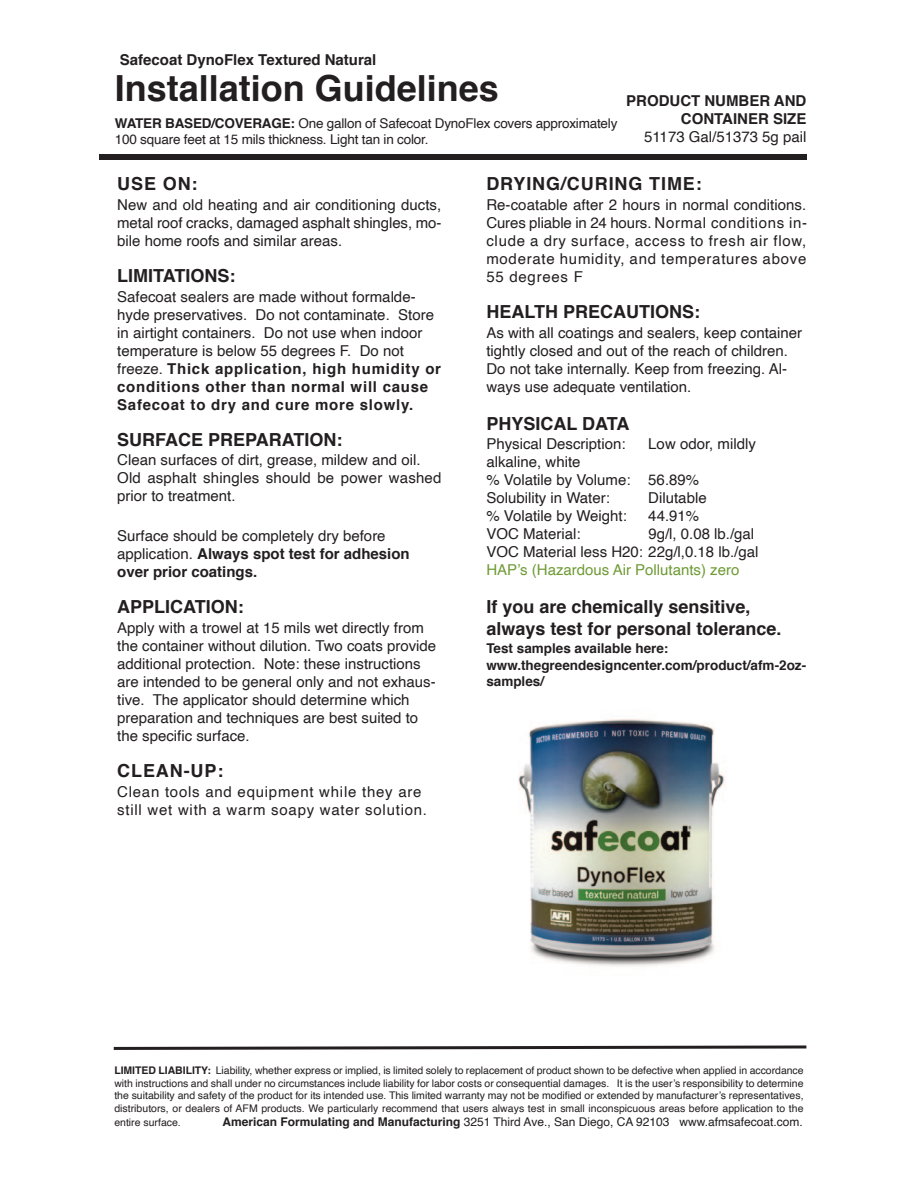
<style>
.page{position:relative;width:918px;height:1188px;background:#fff}
.page>*{position:absolute;margin:0;border:0;box-sizing:border-box;transform-origin:0 0}
.t1{font:700 36px "Helvetica";color:#231f20}
.t2{font:700 18px/21.6px "Helvetica";color:#231f20}
.t3{font:700 18px "Helvetica";letter-spacing:.05em;color:#231f20}
.t4{font:15px/18px "Helvetica";color:#231f20}
.t5{font:15px/18px "Helvetica";letter-spacing:.05em;color:#231f20}
.t6{font:700 15px/18px "Helvetica";color:#231f20;text-align:right}
.t7{font:15px "Helvetica";color:#6e9a34}
.t8{font:13.5px/16.2px "Helvetica";letter-spacing:-.015em;color:#231f20}
.t9{font:700 13.5px/16.2px "Helvetica";color:#231f20}
.t10{font:12px "Helvetica";color:#231f20}
.t11{font:10.5px/12.6px "Helvetica";color:#231f20;text-align:justify}
.s1{font-weight:700}
</style>
<div class="page">
<img style="left:518px;top:719px;width:207px;height:247px">
<div style="left:99px;top:154px;width:707px;height:5px;background:#231f20"></div>
<svg style="left:113px;top:1045px;width:694px;height:5px"></svg>
<p class="t6" style="left:120px;top:52px;width:258px">Safecoat DynoFlex Textured Natural</p>
<h1 class="t1" style="left:115px;top:74px;width:386px">Installation Guidelines</h1>
<p class="t8" style="left:115px;top:116px;width:504px"><span class="s1">WATER BASED/COVERAGE:</span> One gallon of Safecoat DynoFlex covers approximately<br>100 square feet at 15 mils thickness. Light tan in color.</p>
<p class="t6" style="left:626px;top:93px;width:182px">PRODUCT NUMBER AND<br>CONTAINER SIZE</p>
<p class="t4" style="left:644px;top:129px;width:164px">51173 Gal/51373 5g pail</p>
<p class="t2" style="left:117px;top:175px;width:82px">USE ON:</p>
<p class="t4" style="left:117px;top:197px;width:326px;text-align:justify">New and old heating and air conditioning ducts, metal roof cracks, damaged asphalt shingles, mo&shy;bile home roofs and similar areas.</p>
<p class="t2" style="left:117px;top:267px;width:120px">LIMITATIONS:</p>
<p class="t4" style="left:117px;top:289px;width:325px">Safecoat sealers are made without formalde&shy;hyde preservatives. Do not contaminate. Store in airtight containers. Do not use when indoor temperature is below 55 degrees F. Do not freeze. <span class="s1">Thick application, high humidity or conditions other than normal will cause Safecoat to dry and cure more slowly.</span></p>
<p class="t2" style="left:117px;top:430px;width:227px">SURFACE PREPARATION:</p>
<p class="t4" style="left:117px;top:452px;width:326px">Clean surfaces of dirt, grease, mildew and oil.<br>Old asphalt shingles should be power washed prior to treatment.</p>
<p class="t4" style="left:117px;top:528px;width:294px">Surface should be completely dry before application. <span class="s1">Always spot test for adhesion over prior coatings.</span></p>
<p class="t2" style="left:117px;top:598px;width:128px">APPLICATION:</p>
<p class="t4" style="left:117px;top:620px;width:321px">Apply with a trowel at 15 mils wet directly from the container without dilution. Two coats provide additional protection. Note: these instructions are intended to be general only and not exhaus&shy;tive. The applicator should determine which preparation and techniques are best suited to the specific surface.</p>
<p class="t2" style="left:117px;top:762px;width:108px">CLEAN-UP:</p>
<p class="t5" style="left:117px;top:784px;width:311px">Clean tools and equipment while they are still wet with a warm soapy water solution.</p>
<p class="t3" style="left:486px;top:177px;width:217px">DRYING/CURING TIME:</p>
<p class="t4" style="left:486px;top:197px;width:322px;text-align:justify">Re-coatable after 2 hours in normal conditions.<br>Cures pliable in 24 hours. Normal conditions in&shy;clude a dry surface, access to fresh air flow, moderate humidity, and temperatures above 55 degrees F</p>
<p class="t2" style="left:486px;top:303px;width:215px">HEALTH PRECAUTIONS:</p>
<p class="t4" style="left:486px;top:325px;width:317px">As with all coatings and sealers, keep container tightly closed and out of the reach of children.<br>Do not take internally. Keep from freezing. Al&shy;ways use adequate ventilation.</p>
<p class="t2" style="left:486px;top:414px;width:145px">PHYSICAL DATA</p>
<p class="t4" style="left:486px;top:436px;width:141px">Physical Description:</p>
<p class="t4" style="left:648px;top:436px;width:109px">Low odor, mildly</p>
<p class="t4" style="left:486px;top:454px;width:214px">alkaline, white<br>% Volatile by Volume: 56.89%<br>Solubility in Water:</p>
<p class="t4" style="left:648px;top:490px;width:60px">Dilutable</p>
<p class="t4" style="left:486px;top:508px;width:142px">% Volatile by Weight:</p>
<p class="t4" style="left:648px;top:508px;width:52px">44.91%</p>
<p class="t4" style="left:486px;top:526px;width:96px">VOC Material:</p>
<p class="t4" style="left:486px;top:526px;width:274px;text-align:right">9g/l, 0.08 lb./gal<br>VOC Material less H20: 22g/l,0.18 lb./gal</p>
<p class="t7" style="left:486px;top:564px;width:255px">HAP’s (Hazardous Air Pollutants) zero</p>
<p class="t2" style="left:486px;top:598px;width:297px">If you are chemically sensitive, always test for personal tolerance.</p>
<p class="t9" style="left:486px;top:642px;width:321px">Test samples available here: www.thegreendesigncenter.com/product/afm-2oz&shy;samples/</p>
<p class="t11" style="left:114px;top:1065px;width:691px"><span class="s1">LIMITED LIABILITY:</span> Liability, whether express or implied, is limited solely to replacement of product shown to be defective when applied in accordance with instructions and shall under no circumstances include liability for labor costs or consequential damages. It is the user’s responsibility to determine the suitability and safety of the product for its intended use. This limited warranty may not be modified or extended by manufacturer’s representatives, distributors, or dealers of AFM products. We particularly recommend that users always test in small inconspicuous areas before application to the</p>
<p class="t11" style="left:114px;top:1117px;width:68px">entire surface.</p>
<p class="t10" style="left:222px;top:1117px;width:582px"><span class="s1">American Formulating and Manufacturing</span> 3251 Third Ave., San Diego, CA 92103 www.afmsafecoat.com.</p>
</div>
